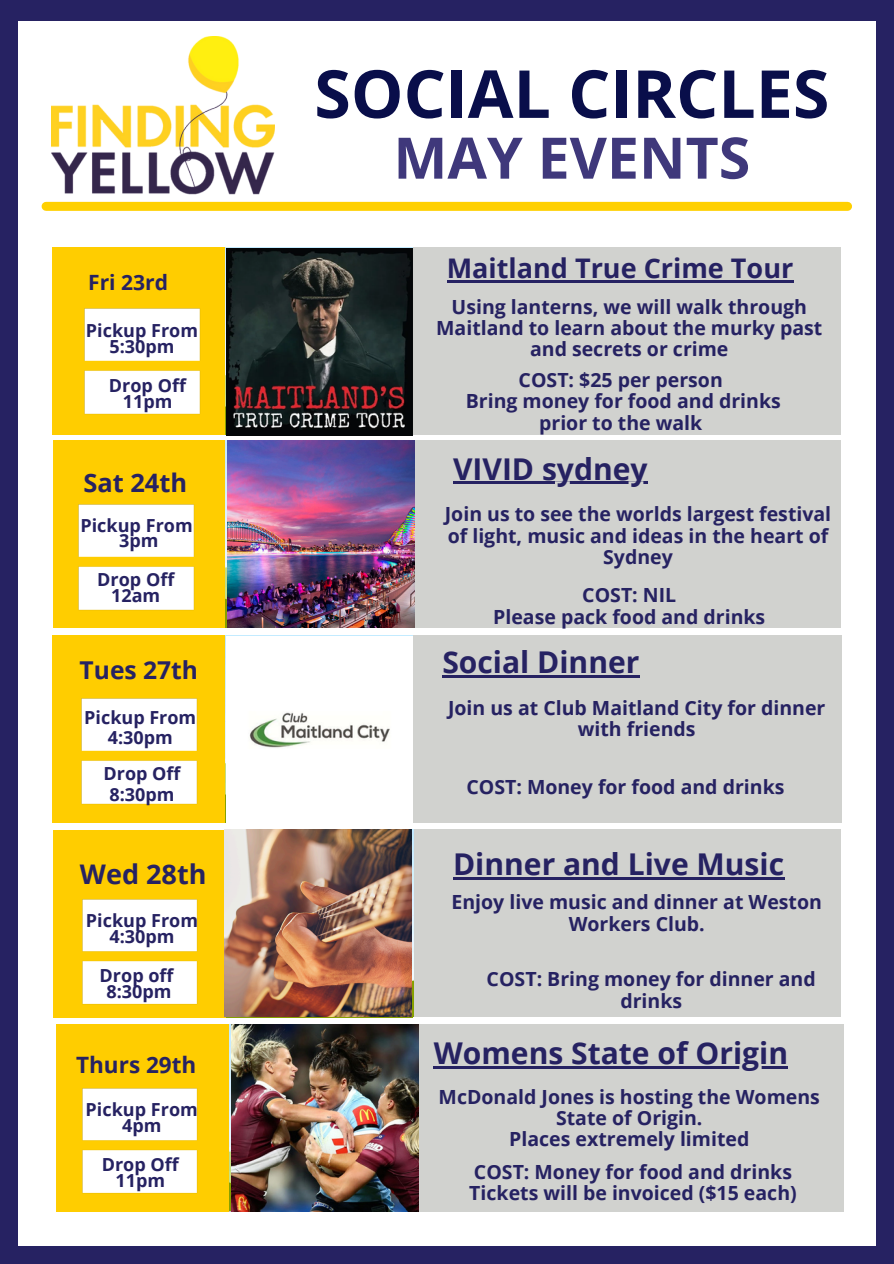
<style>
.page{position:relative;width:894px;height:1264px;background:#fff}
.page>*{position:absolute;margin:0;border:0;box-sizing:border-box;transform-origin:0 0}
.t1{font:700 66.3px "Open Sans";color:#090e4a}
.t2{font:700 57.3px "Open Sans";color:#3f387b}
.t3{font:700 30px "Open Sans";color:#262262}
.t4{font:700 27px "Open Sans";color:#262262}
.t5{font:700 25.35px "Open Sans";color:#262262}
.t6{font:700 24.6px "Open Sans";color:#262262}
.t7{font:700 22.5px "Open Sans";color:#262262}
.t8{font:700 21px "Open Sans";color:#262262}
.t9{font:700 19.5px/21.3px "Open Sans";color:#262262;text-align:center}
.t10{font:700 18px/15.8px "Open Sans";color:#262262;text-align:center}
</style>
<div class="page">
<div style="left:0;top:0;width:893px;height:1263px;background:#262262"></div>
<div style="left:18px;top:21px;width:857px;height:1223px;background:#fff"></div>
<div style="left:413px;top:247px;width:427px;height:187px;background:#d1d2cf"></div>
<img style="left:53px;top:247px;width:360px;height:188px">
<img style="left:77px;top:301px;width:130px;height:120px">
<img style="left:52px;top:37px;width:222px;height:157px">
<div style="left:53px;top:440px;width:361px;height:187px;background:#ffcd00"></div>
<div style="left:412px;top:441px;width:428px;height:186px;background:#d1d2cf"></div>
<div style="left:228px;top:829px;width:612px;height:188px;background:#d1d2cf"></div>
<div style="left:53px;top:635px;width:172px;height:187px;background:#ffcd00"></div>
<div style="left:46px;top:202px;width:801px;height:9px;background:#ffd000"></div>
<div style="left:409px;top:635px;width:432px;height:187px;background:#d1d2cf"></div>
<div style="left:53px;top:830px;width:175px;height:187px;background:#ffcd00"></div>
<img style="left:70px;top:497px;width:131px;height:120px">
<img style="left:74px;top:690px;width:130px;height:121px">
<img style="left:74px;top:891px;width:131px;height:120px">
<div style="left:418px;top:1024px;width:424px;height:186px;background:#d1d2cf"></div>
<div style="left:57px;top:1024px;width:175px;height:186px;background:#ffcd00"></div>
<img style="left:74px;top:1080px;width:131px;height:120px">
<img style="left:249px;top:637px;width:164px;height:185px">
<img style="left:225px;top:441px;width:186px;height:185px">
<hr style="left:446px;top:280px;width:347px;height:2px;background:#262262">
<hr style="left:453px;top:877px;width:330px;height:2px;background:#262262">
<hr style="left:442px;top:675px;width:197px;height:2px;background:#262262">
<hr style="left:453px;top:482px;width:194px;height:2px;background:#262262">
<hr style="left:434px;top:1066px;width:353px;height:2px;background:#262262">
<img style="left:224px;top:829px;width:187px;height:187px">
<img style="left:232px;top:1024px;width:186px;height:186px">
<p class="t8" style="left:88px;top:267px;width:81px">Fri 23rd</p>
<p class="t10" style="left:86px;top:322px;width:114px">Pickup From</p>
<h2 class="t10" style="left:109px;top:338px;width:67px">5:30pm</h2>
<p class="t10" style="left:109px;top:377px;width:79px">Drop Off<br>11pm</p>
<p class="t5" style="left:83px;top:465px;width:105px">Sat 24th</p>
<p class="t10" style="left:80px;top:516px;width:114px">Pickup From</p>
<p class="t10" style="left:119px;top:532px;width:41px">3pm</p>
<p class="t10" style="left:97px;top:571px;width:79px">Drop Off</p>
<p class="t10" style="left:111px;top:587px;width:51px">12am</p>
<p class="t6" style="left:80px;top:653px;width:120px">Tues 27th</p>
<p class="t10" style="left:84px;top:709px;width:113px">Pickup From</p>
<h3 class="t10" style="left:108px;top:729px;width:66px">4:30pm</h3>
<p class="t10" style="left:103px;top:765px;width:78px">Drop Off</p>
<p class="t10" style="left:109px;top:785px;width:66px">8:30pm</p>
<p class="t4" style="left:80px;top:855px;width:128px">Wed 28th</p>
<p class="t10" style="left:86px;top:912px;width:114px">Pickup From</p>
<p class="t10" style="left:109px;top:927px;width:67px">4:30pm</p>
<p class="t10" style="left:100px;top:967px;width:75px">Drop off</p>
<h2 class="t10" style="left:106px;top:982px;width:67px">8:30pm</h2>
<p class="t7" style="left:76px;top:1049px;width:122px">Thurs 29th</p>
<p class="t10" style="left:86px;top:1101px;width:114px">Pickup From</p>
<p class="t10" style="left:122px;top:1117px;width:41px">4pm</p>
<p class="t10" style="left:102px;top:1156px;width:79px">Drop Off</p>
<p class="t10" style="left:115px;top:1172px;width:51px">11pm</p>
<p class="t1" style="left:314px;top:47px;width:516px">SOCIAL CIRCLES</p>
<p class="t2" style="left:393px;top:117px;width:358px">MAY EVENTS</p>
<h3 class="t4" style="left:446px;top:249px;width:348px">Maitland True Crime Tour</h3>
<p class="t9" style="left:436px;top:295px;width:387px">Using lanterns, we will walk through<br>Maitland to learn about the murky past and secrets or crime</p>
<p class="t9" style="left:518px;top:368px;width:206px">COST: $25 per person</p>
<p class="t9" style="left:465px;top:390px;width:316px">Bring money for food and drinks prior to the walk</p>
<p class="t3" style="left:453px;top:447px;width:196px">VIVID sydney</p>
<p class="t9" style="left:444px;top:503px;width:388px">Join us to see the worlds largest festival of light, music and ideas in the heart of<br>Sydney</p>
<p class="t9" style="left:582px;top:584px;width:95px">COST: NIL</p>
<p class="t9" style="left:493px;top:605px;width:273px">Please pack food and drinks</p>
<p class="t3" style="left:442px;top:641px;width:198px">Social Dinner</p>
<p class="t9" style="left:448px;top:696px;width:379px">Join us at Club Maitland City for dinner with friends</p>
<p class="t9" style="left:466px;top:775px;width:319px">COST: Money for food and drinks</p>
<p class="t3" style="left:453px;top:842px;width:332px">Dinner and Live Music</p>
<p class="t9" style="left:451px;top:891px;width:372px">Enjoy live music and dinner at Weston<br>Workers Club.</p>
<h2 class="t9" style="left:486px;top:967px;width:330px">COST: Bring money for dinner and drinks</h2>
<h2 class="t3" style="left:434px;top:1032px;width:355px">Womens State of Origin</h2>
<p class="t9" style="left:438px;top:1085px;width:382px">McDonald Jones is hosting the Womens<br>State of Origin.</p>
<p class="t9" style="left:509px;top:1128px;width:241px">Places extremely limited</p>
<p class="t9" style="left:474px;top:1160px;width:319px">COST: Money for food and drinks</p>
<p class="t9" style="left:469px;top:1181px;width:329px">Tickets will be invoiced ($15 each)</p>
</div>
